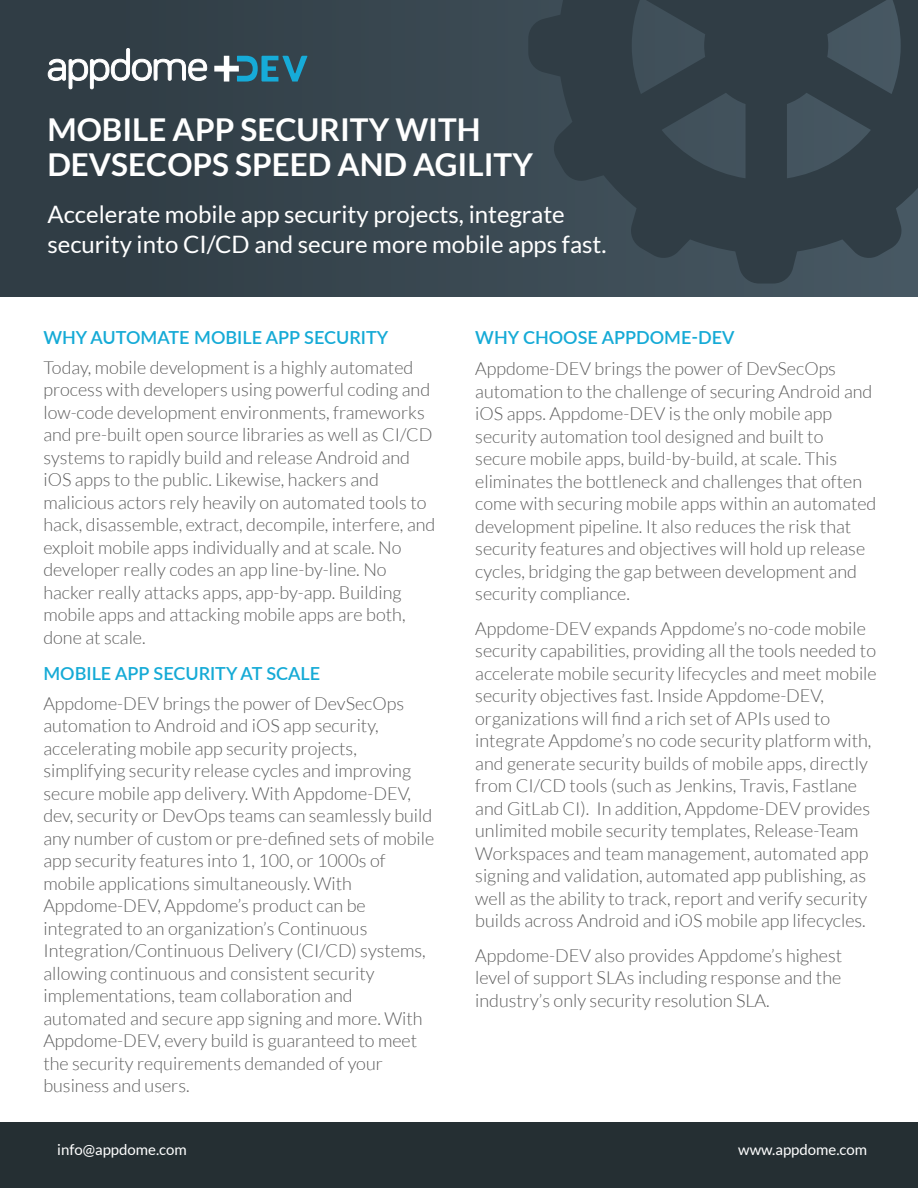
<style>
.page{position:relative;width:918px;height:1188px;background:#fff}
.page>*{position:absolute;margin:0;border:0;box-sizing:border-box;transform-origin:0 0}
.t1{font:700 31.5px/35.1px "Lato";color:#fff}
.t2{font:24px/30px "Lato";color:#fff}
.t3{font:300 18px/22.5px "Lato";color:#5d5d5d}
.t4{font:600 18px "Lato";color:#15aad6}
.t5{font:15px "Lato";color:#fff}
</style>
<div class="page">
<div style="left:0;top:0;width:918px;height:297px;background:#35434c"></div>
<svg style="left:575px;top:0;width:343px;height:284px"></svg>
<div style="left:0;top:1122px;width:918px;height:66px;background:#252f33"></div>
<svg style="left:47px;top:48px;width:161px;height:42px"></svg>
<svg style="left:214px;top:56px;width:93px;height:26px"></svg>
<h1 class="t1" style="left:47px;top:112px;width:487px">MOBILE APP SECURITY WITH<br>DEVSECOPS SPEED AND AGILITY</h1>
<h2 class="t2" style="left:47px;top:199px;width:561px">Accelerate mobile app security projects, integrate security into CI/CD and secure more mobile apps fast.</h2>
<p class="t4" style="left:43px;top:324px;width:346px">WHY AUTOMATE MOBILE APP SECURITY</p>
<p class="t3" style="left:43px;top:356px;width:393px">Today, mobile development is a highly automated process with developers using powerful coding and low-code development environments, frameworks and pre-built open source libraries as well as CI/CD systems to rapidly build and release Android and iOS apps to the public. Likewise, hackers and malicious actors rely heavily on automated tools to hack, disassemble, extract, decompile, interfere, and exploit mobile apps individually and at scale. No developer really codes an app line-by-line. No hacker really attacks apps, app-by-app. Building mobile apps and attacking mobile apps are both, done at scale.</p>
<p class="t4" style="left:43px;top:660px;width:278px">MOBILE APP SECURITY AT SCALE</p>
<p class="t3" style="left:43px;top:692px;width:392px">Appdome-DEV brings the power of DevSecOps automation to Android and iOS app security, accelerating mobile app security projects, simplifying security release cycles and improving secure mobile app delivery. With Appdome-DEV, dev, security or DevOps teams can seamlessly build any number of custom or pre-defined sets of mobile app security features into 1, 100, or 1000s of mobile applications simultaneously. With Appdome-DEV, Appdome’s product can be integrated to an organization’s Continuous Integration/Continuous Delivery (CI/CD) systems, allowing continuous and consistent security implementations, team collaboration and automated and secure app signing and more. With Appdome-DEV, every build is guaranteed to meet the security requirements demanded of your business and users.</p>
<p class="t4" style="left:475px;top:324px;width:261px">WHY CHOOSE APPDOME-DEV</p>
<p class="t3" style="left:475px;top:357px;width:403px">Appdome-DEV brings the power of DevSecOps automation to the challenge of securing Android and iOS apps. Appdome-DEV is the only mobile app security automation tool designed and built to secure mobile apps, build-by-build, at scale. This eliminates the bottleneck and challenges that often come with securing mobile apps within an automated development pipeline. It also reduces the risk that security features and objectives will hold up release cycles, bridging the gap between development and security compliance.</p>
<p class="t3" style="left:475px;top:617px;width:403px">Appdome-DEV expands Appdome’s no-code mobile security capabilities, providing all the tools needed to accelerate mobile security lifecycles and meet mobile security objectives fast. Inside Appdome-DEV, organizations will find a rich set of APIs used to integrate Appdome’s no code security platform with, and generate security builds of mobile apps, directly from CI/CD tools (such as Jenkins, Travis, Fastlane and GitLab CI). In addition, Appdome-DEV provides unlimited mobile security templates, Release-Team Workspaces and team management, automated app signing and validation, automated app publishing, as well as the ability to track, report and verify security builds across Android and iOS mobile app lifecycles.</p>
<p class="t3" style="left:475px;top:944px;width:368px;text-align:justify">Appdome-DEV also provides Appdome’s highest level of support SLAs including response and the industry’s only security resolution SLA.</p>
<p class="t5" style="left:57px;top:1141px;width:131px">info@appdome.com</p>
<p class="t5" style="left:738px;top:1141px;width:131px">www.appdome.com</p>
</div>
